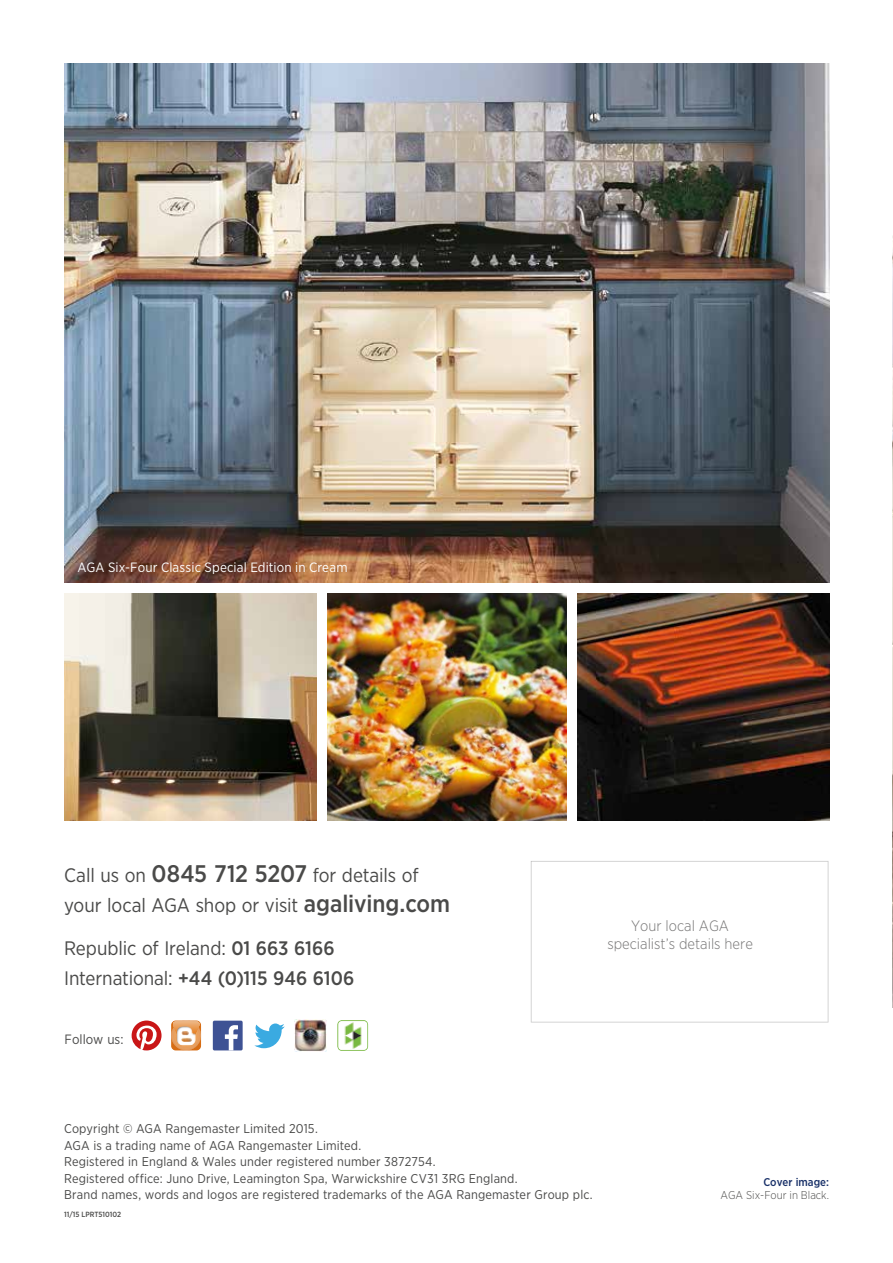
<style>
.page{position:relative;width:893px;height:1263px;background:#fff}
.page>*{position:absolute;margin:0;border:0;box-sizing:border-box;transform-origin:0 0}
.t1{font:19.5px/30px "Gotham Narrow";letter-spacing:-.005em;color:#4a4a49}
.t2{font:300 15px/18px "Gotham Narrow";color:#757474;text-align:center}
.t3{font:13.5px "Gotham Narrow";letter-spacing:.005em;color:#fff}
.t4{font:13.5px "Gotham Narrow";color:#4a4a49}
.t5{font:12.75px/16.5px "Gotham Narrow";letter-spacing:.01em;color:#4a4a49}
.t6{font:300 11.25px "Gotham Narrow";color:#4a4a49}
.t7{font:500 11.25px "Gotham Narrow";color:#183068}
.t8{font:500 7.5px "Gotham Narrow";color:#4a4a49}
.s1{font-weight:500;font-size:24px}
.s2{font-weight:500}
</style>
<div class="page">
<img style="left:892px;top:235px;width:1px;height:773px">
<img style="left:64px;top:64px;width:765px;height:756px">
<div style="left:64px;top:583px;width:765px;height:9px;background:#fff"></div>
<div style="left:317px;top:588px;width:9px;height:238px;background:#fff"></div>
<div style="left:567px;top:588px;width:9px;height:238px;background:#fff"></div>
<svg style="left:531px;top:861px;width:297px;height:161px"></svg>
<div style="left:213px;top:1021px;width:30px;height:29px;background:#3e5294;border-radius:2px"></div>
<svg style="left:225px;top:1025px;width:13px;height:25px"></svg>
<svg style="left:254px;top:1023px;width:31px;height:25px"></svg>
<svg style="left:171px;top:1020px;width:30px;height:30px"></svg>
<svg style="left:132px;top:1020px;width:30px;height:30px"></svg>
<img style="left:294px;top:1019px;width:33px;height:33px">
<svg style="left:337px;top:1020px;width:31px;height:31px"></svg>
<p class="t3" style="left:78px;top:559px;width:271px">AGA Six-Four Classic Special Edition in Cream</p>
<h1 class="t1" style="left:64px;top:859px;width:388px">Call us on <span class="s1">0845 712 5207</span> for details of your local AGA shop or visit <span class="s1">agaliving.com</span></h1>
<h1 class="t1" style="left:64px;top:933px;width:292px">Republic of Ireland: <span class="s2">01 663 6166<br></span>International: <span class="s2">+44 (0)115 946 6106</span></h1>
<p class="t4" style="left:65px;top:1031px;width:60px">Follow us:</p>
<p class="t2" style="left:607px;top:916px;width:147px">Your local AGA specialist’s details here</p>
<p class="t5" style="left:64px;top:1120px;width:530px">Copyright © AGA Rangemaster Limited 2015.<br>AGA is a trading name of AGA Rangemaster Limited.<br>Registered in England &amp; Wales under registered number 3872754.<br>Registered office: Juno Drive, Leamington Spa, Warwickshire CV31 3RG England.<br>Brand names, words and logos are registered trademarks of the AGA Rangemaster Group plc.</p>
<p class="t8" style="left:64px;top:1210px;width:59px">11/15 LPRT510102</p>
<p class="t7" style="left:763px;top:1174px;width:67px">Cover image:</p>
<p class="t6" style="left:720px;top:1188px;width:110px">AGA Six-Four in Black.</p>
</div>
